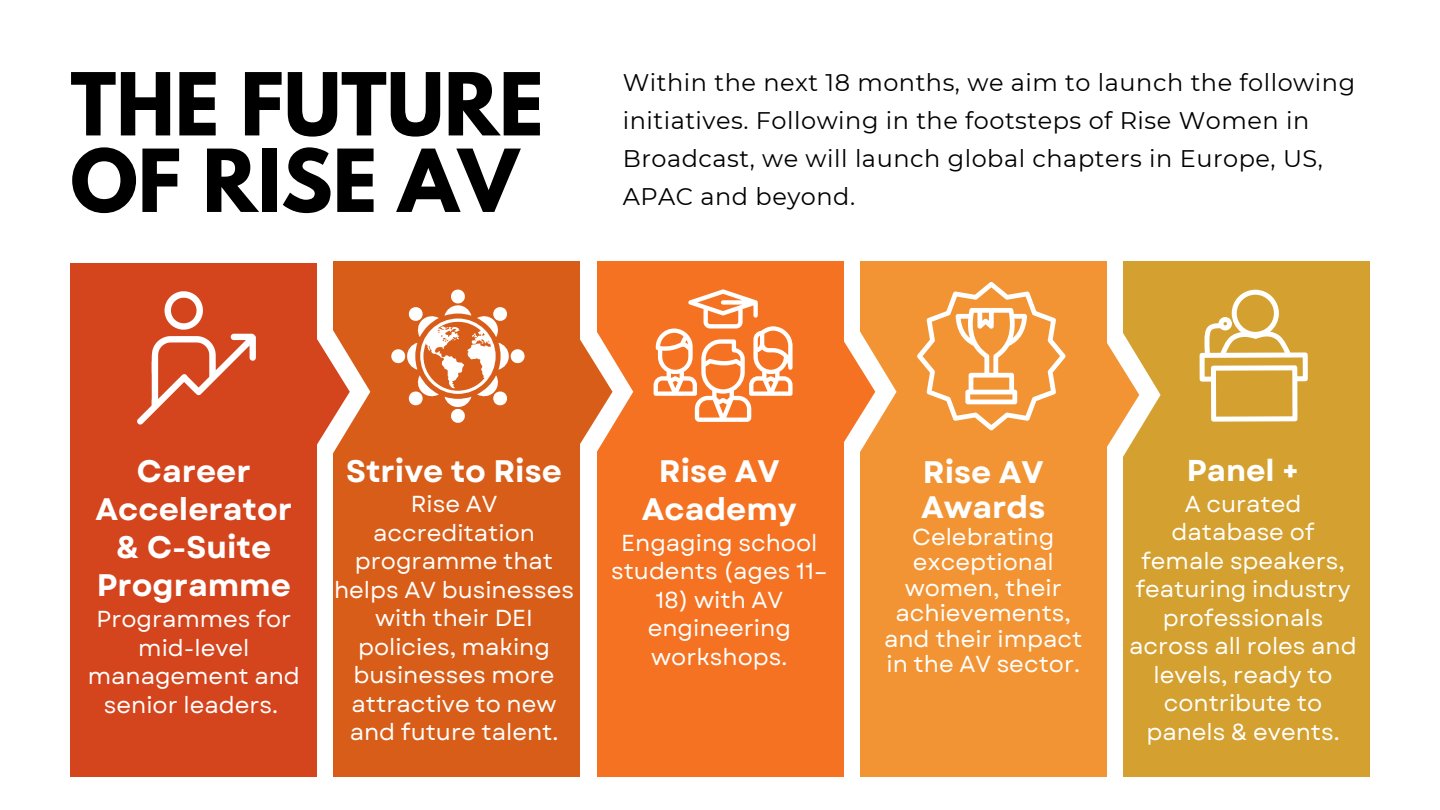
<style>
.page{position:relative;width:1440px;height:810px;background:#fff}
.page>*{position:absolute;margin:0;border:0;box-sizing:border-box;transform-origin:0 0}
.t1{font:700 76.8px/76.5px "League Spartan";color:#000}
.t2{font:700 31.1px/38.2px "Garet";color:#fff;text-align:center}
.t3{font:700 30.1px "Garet";color:#fff}
.t4{font:24px/38.2px "Montserrat";letter-spacing:.02em;color:#000}
.t5{font:23.1px/28.5px "Garet";color:#fff;text-align:center}
</style>
<div class="page">
<div style="left:334px;top:262px;width:246px;height:514px;background:#d85d18"></div>
<div style="left:70px;top:263px;width:246px;height:513px;background:#d4441d"></div>
<div style="left:1124px;top:262px;width:246px;height:514px;background:#d4a02f"></div>
<div style="left:597px;top:262px;width:246px;height:514px;background:#f47221"></div>
<div style="left:860px;top:262px;width:246px;height:514px;background:#f29433"></div>
<svg style="left:316px;top:328px;width:54px;height:127px"></svg>
<svg style="left:917px;top:282px;width:149px;height:149px"></svg>
<svg style="left:580px;top:332px;width:53px;height:120px"></svg>
<svg style="left:843px;top:328px;width:54px;height:127px"></svg>
<svg style="left:1106px;top:331px;width:55px;height:127px"></svg>
<svg style="left:137px;top:291px;width:119px;height:134px"></svg>
<svg style="left:391px;top:289px;width:134px;height:134px"></svg>
<svg style="left:1200px;top:290px;width:108px;height:132px"></svg>
<svg style="left:654px;top:289px;width:138px;height:133px"></svg>
<h1 class="t1" style="left:70px;top:76px;width:475px">THE FUTURE<br>OF RISE AV</h1>
<p class="t4" style="left:623px;top:63px;width:734px">Within the next 18 months, we aim to launch the following initiatives. Following in the footsteps of Rise Women in Broadcast, we will launch global chapters in Europe, US, APAC and beyond.</p>
<p class="t2" style="left:96px;top:452px;width:198px">Career<br>Accelerator &amp; C-Suite<br>Programme</p>
<p class="t5" style="left:88px;top:605px;width:214px">Programmes for mid-level management and senior leaders.</p>
<p class="t2" style="left:346px;top:452px;width:217px">Strive to Rise</p>
<p class="t5" style="left:334px;top:490px;width:241px">Rise AV accreditation programme that helps AV businesses with their DEI policies, making businesses more attractive to new and future talent.</p>
<p class="t2" style="left:642px;top:452px;width:157px">Rise AV<br>Academy</p>
<p class="t5" style="left:611px;top:528px;width:218px">Engaging school students (ages 11–</p>
<p class="t5" style="left:648px;top:585px;width:145px">18) with AV engineering workshops.</p>
<p class="t2" style="left:921px;top:455px;width:126px;line-height:34.5px;text-align:left">Rise AV<br>Awards</p>
<p class="t5" style="left:884px;top:524px;width:200px;line-height:25.5px">Celebrating exceptional women, their achievements, and their impact in the AV sector.</p>
<p class="t3" style="left:1187px;top:449px;width:114px">Panel +</p>
<p class="t5" style="left:1129px;top:490px;width:229px">A curated database of female speakers, featuring industry professionals across all roles and levels, ready to contribute to panels &amp; events.</p>
</div>
